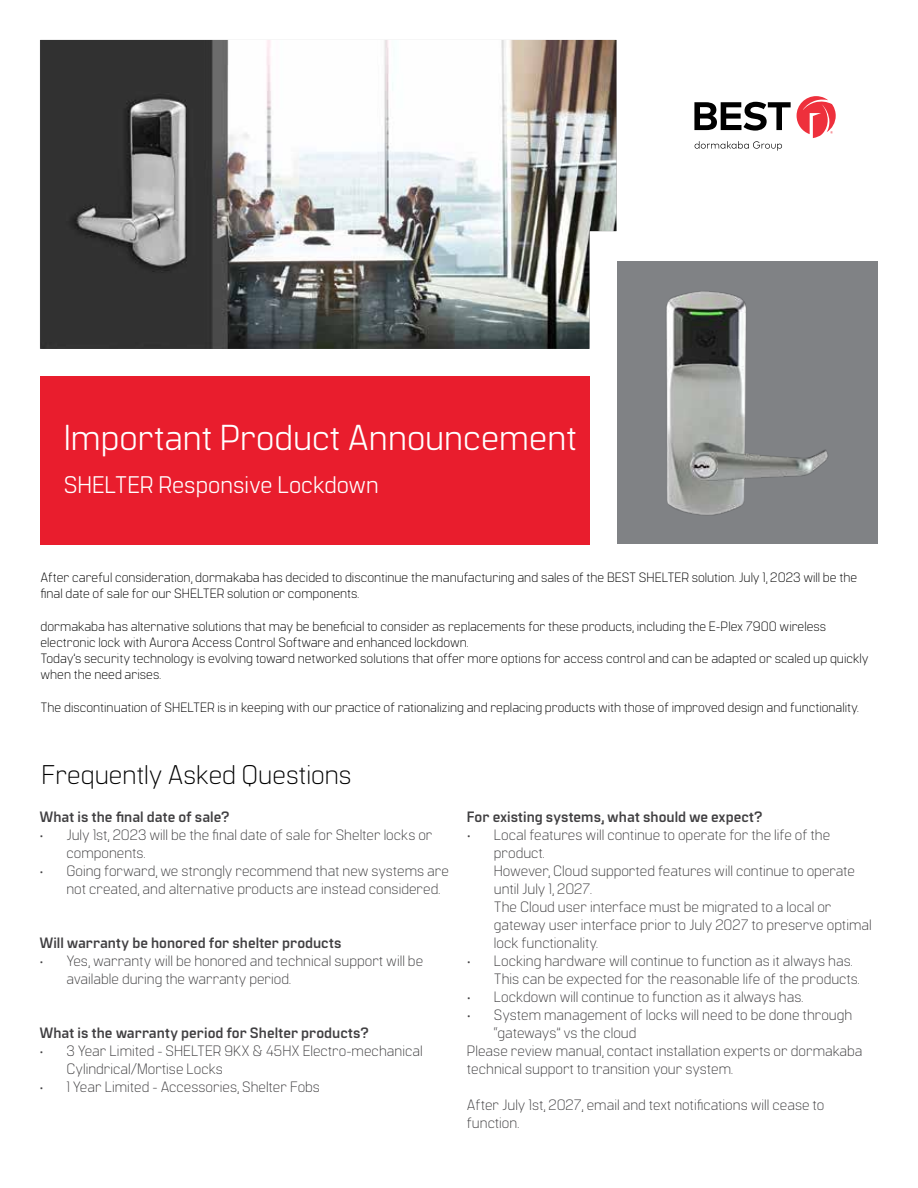
<style>
.page{position:relative;width:918px;height:1188px;background:#fff}
.page>*{position:absolute;margin:0;border:0;box-sizing:border-box;transform-origin:0 0}
.t1{font:36px "Manifold CF";color:#fff}
.t2{font:300 27px "Manifold CF";color:#000}
.t3{font:24px "Manifold CF";color:#fff}
.t4{font:300 15px/18px "Manifold CF";color:#414042}
.t5{font:700 15px "Manifold CF";color:#414042}
.t6{font:300 13.5px/16.2px "Manifold CF";color:#000}
</style>
<div class="page">
<div style="left:40px;top:376px;width:550px;height:168px;background:#e91d2d"></div>
<svg style="left:694px;top:102px;width:97px;height:29px"></svg>
<svg style="left:797px;top:96px;width:39px;height:42px"></svg>
<svg style="left:695px;top:141px;width:87px;height:10px"></svg>
<div style="left:617px;top:261px;width:261px;height:283px;background:#808285"></div>
<img style="left:666px;top:291px;width:162px;height:225px">
<img style="left:40px;top:40px;width:576px;height:309px">
<h1 class="t1" style="left:64px;top:417px;width:515px">Important Product Announcement</h1>
<h3 class="t3" style="left:64px;top:471px;width:317px">SHELTER Responsive Lockdown</h3>
<p class="t6" style="left:40px;top:569px;width:818px">After careful consideration, dormakaba has decided to discontinue the manufacturing and sales of the BEST SHELTER solution. July 1, 2023 will be the final date of sale for our SHELTER solution or components.</p>
<p class="t6" style="left:40px;top:618px;width:830px">dormakaba has alternative solutions that may be beneficial to consider as replacements for these products, including the E-Plex 7900 wireless electronic lock with Aurora Access Control Software and enhanced lockdown.<br>Today’s security technology is evolving toward networked solutions that offer more options for access control and can be adapted or scaled up quickly when the need arises.</p>
<p class="t6" style="left:40px;top:699px;width:820px">The discontinuation of SHELTER is in keeping with our practice of rationalizing and replacing products with those of improved design and functionality.</p>
<h2 class="t2" style="left:42px;top:759px;width:312px">Frequently Asked Questions</h2>
<p class="t5" style="left:39px;top:808px;width:192px">What is the final date of sale?</p>
<p class="t4" style="left:66px;top:826px;width:368px;text-indent:-27px">• July 1st, 2023 will be the final date of sale for Shelter locks or components.</p>
<p class="t4" style="left:66px;top:862px;width:384px;text-indent:-27px">• Going forward, we strongly recommend that new systems are not created, and alternative products are instead considered.</p>
<p class="t5" style="left:39px;top:934px;width:304px">Will warranty be honored for shelter products</p>
<p class="t4" style="left:66px;top:952px;width:358px;text-indent:-27px">• Yes, warranty will be honored and technical support will be available during the warranty period.</p>
<p class="t5" style="left:39px;top:1024px;width:331px">What is the warranty period for Shelter products?</p>
<p class="t4" style="left:66px;top:1042px;width:358px;text-indent:-27px">• 3 Year Limited - SHELTER 9KX &amp; 45HX Electro-mechanical<br>Cylindrical/Mortise Locks</p>
<p class="t4" style="left:39px;top:1078px;width:282px">• 1 Year Limited - Accessories, Shelter Fobs</p>
<p class="t5" style="left:467px;top:808px;width:297px">For existing systems, what should we expect?</p>
<p class="t4" style="left:494px;top:826px;width:379px;text-indent:-27px">• Local features will continue to operate for the life of the product.<br>However, Cloud supported features will continue to operate until July 1, 2027.<br>The Cloud user interface must be migrated to a local or gateway user interface prior to July 2027 to preserve optimal lock functionality.</p>
<p class="t4" style="left:494px;top:952px;width:367px;text-indent:-27px">• Locking hardware will continue to function as it always has.<br>This can be expected for the reasonable life of the products.</p>
<p class="t4" style="left:467px;top:988px;width:338px">• Lockdown will continue to function as it always has.</p>
<p class="t4" style="left:467px;top:1006px;width:387px">• System management of locks will need to be done through</p>
<p class="t4" style="left:494px;top:1024px;width:144px">“gateways” vs the cloud</p>
<p class="t4" style="left:467px;top:1042px;width:397px">Please review manual, contact installation experts or dormakaba</p>
<p class="t4" style="left:467px;top:1060px;width:268px">technical support to transition your system.</p>
<p class="t4" style="left:467px;top:1096px;width:359px">After July 1st, 2027, email and text notifications will cease to function.</p>
</div>
